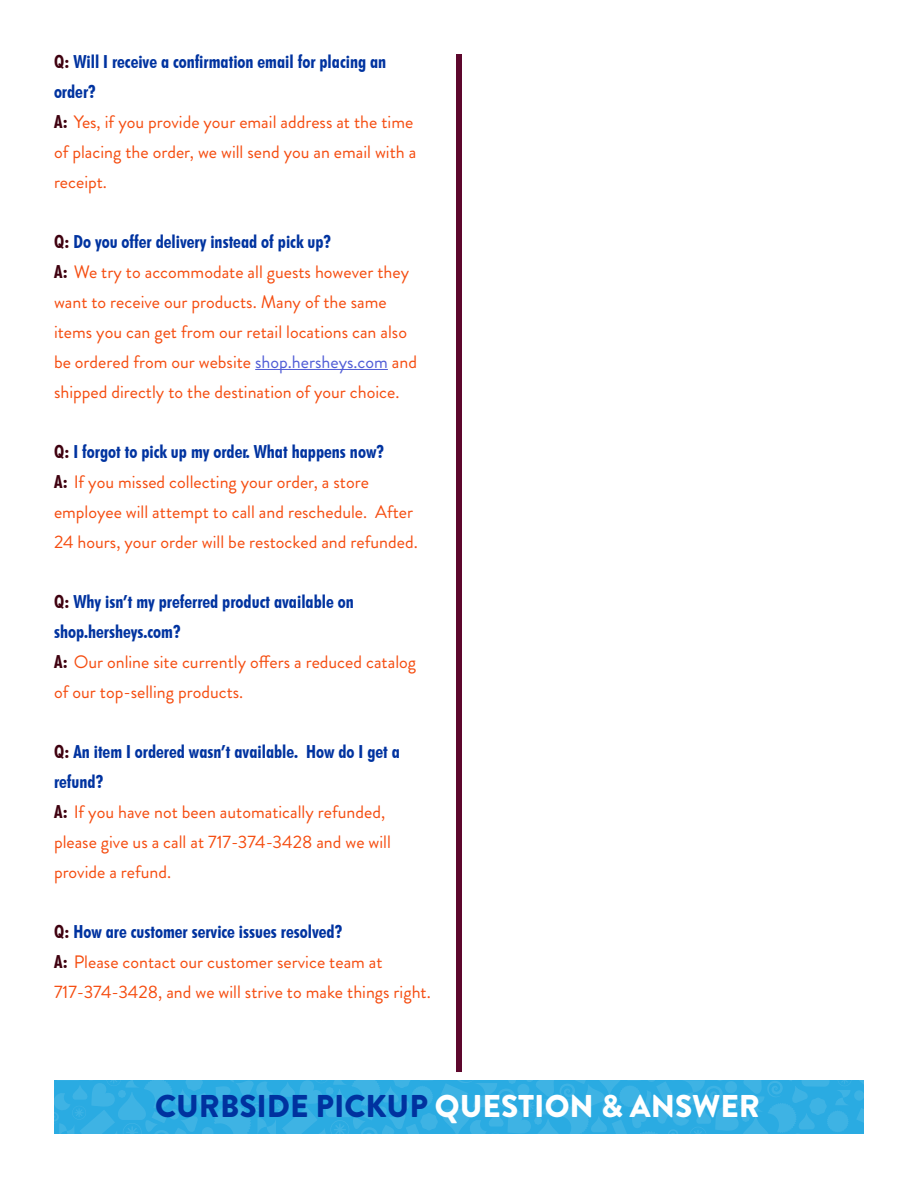
<style>
.page{position:relative;width:918px;height:1188px;background:#fff}
.page>*{position:absolute;margin:0;border:0;box-sizing:border-box;transform-origin:0 0}
.t1{font:900 31.5px "Brandon Grotesque";color:#fff}
.t2{font:18px/30px "Brandon Grotesque";color:#f54c0f}
.t3{font:700 condensed 18px/30px "Futura BT";color:#0033a0}
.s1{color:#3f000f}
.s2{font-family:"Futura BT";font-weight:700;font-stretch:condensed;color:#3f000f}
.s3{color:#4f5cd6}
.s4{color:#00329f}
</style>
<div class="page">
<svg style="left:54px;top:1080px;width:810px;height:54px;background:#32aee2"></svg>
<div style="left:456px;top:54px;width:6px;height:1018px;background:#5d072d"></div>
<hr style="left:255px;top:369px;width:133px;height:1px;background:#4f5cd6">
<p class="t3" style="left:54px;top:46px;width:334px"><span class="s1">Q:</span> Will I receive a confirmation email for placing an order?</p>
<p class="t2" style="left:54px;top:107px;width:364px"><span class="s2">A:</span> Yes, if you provide your email address at the time of placing the order, we will send you an email with a receipt.</p>
<p class="t3" style="left:54px;top:226px;width:279px"><span class="s1">Q:</span> Do you offer delivery instead of pick up?</p>
<p class="t2" style="left:54px;top:257px;width:365px"><span class="s2">A:</span> We try to accommodate all guests however they want to receive our products. Many of the same items you can get from our retail locations can also be ordered from our website <span class="s3">shop.hersheys.com</span> and shipped directly to the destination of your choice.</p>
<p class="t3" style="left:54px;top:436px;width:332px"><span class="s1">Q:</span> I forgot to pick up my order. What happens now?</p>
<p class="t2" style="left:54px;top:467px;width:365px"><span class="s2">A:</span> If you missed collecting your order, a store employee will attempt to call and reschedule. After<br>24 hours, your order will be restocked and refunded.</p>
<p class="t3" style="left:54px;top:586px;width:301px"><span class="s1">Q:</span> Why isn’t my preferred product available on shop.hersheys.com?</p>
<p class="t2" style="left:54px;top:647px;width:364px"><span class="s2">A:</span> Our online site currently offers a reduced catalog of our top-selling products.</p>
<p class="t3" style="left:54px;top:736px;width:348px"><span class="s1">Q:</span> An item I ordered wasn’t available. How do I get a refund?</p>
<p class="t2" style="left:54px;top:797px;width:338px"><span class="s2">A:</span> If you have not been automatically refunded, please give us a call at 717-374-3428 and we will provide a refund.</p>
<p class="t3" style="left:54px;top:916px;width:290px"><span class="s1">Q:</span> How are customer service issues resolved?</p>
<p class="t2" style="left:54px;top:947px;width:378px"><span class="s2">A:</span> Please contact our customer service team at<br>717-374-3428, and we will strive to make things right.</p>
<h1 class="t1" style="left:155px;top:1084px;width:606px"><span class="s4">CURBSIDE PICKUP</span> QUESTION &amp; ANSWER</h1>
</div>
